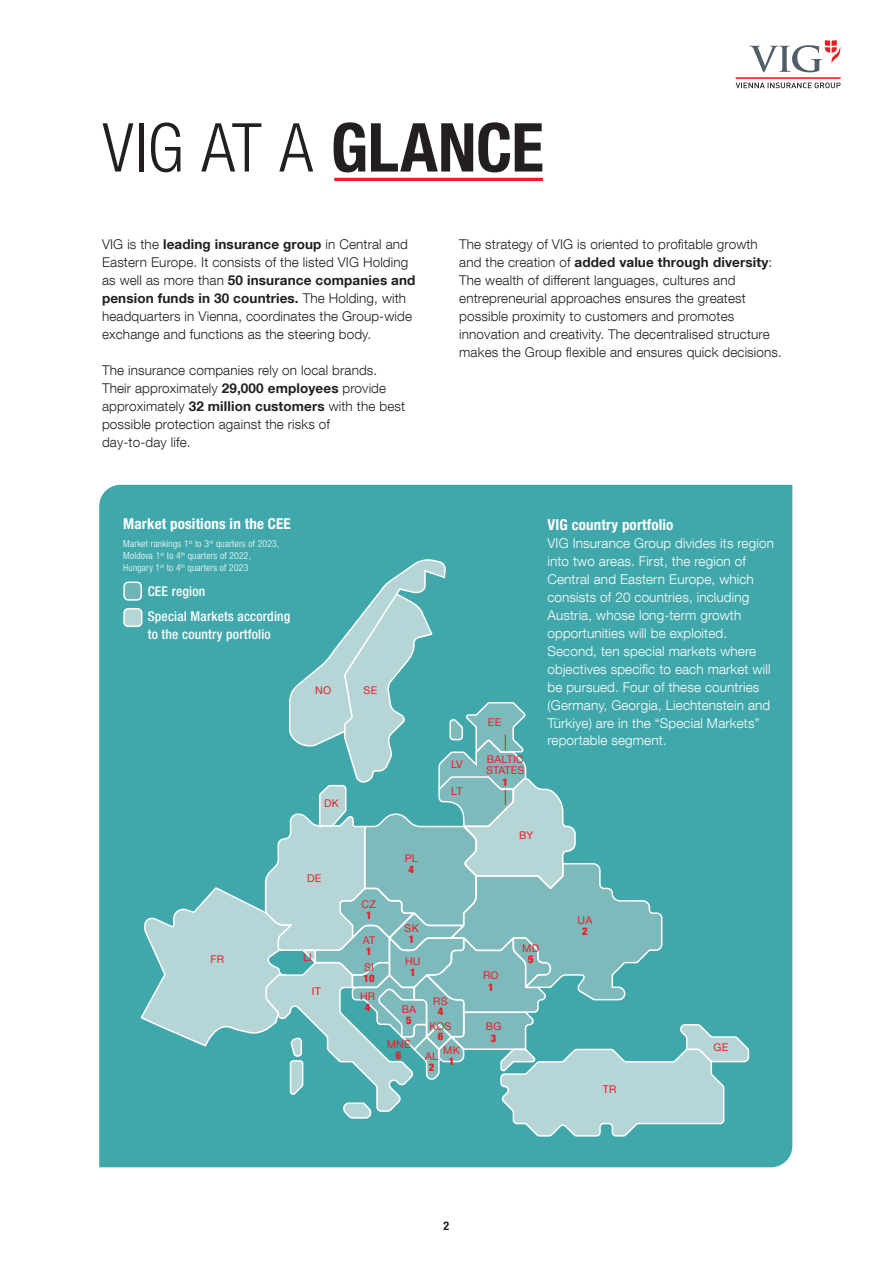
<style>
.page{position:relative;width:893px;height:1263px;background:#fff}
.page>*{position:absolute;margin:0;border:0;box-sizing:border-box;transform-origin:0 0}
.t1{font:300 condensed 67.5px "Helvetica Neue LT Com";color:#231f20}
.t2{font:700 condensed 15px "Helvetica Neue LT Com";letter-spacing:.01em;color:#fff}
.t3{font:300 13.5px/18px "Helvetica Neue LT Com";letter-spacing:.01em;color:#231f20}
.t4{font:300 13.5px/18px "Helvetica Neue LT Com";letter-spacing:.01em;color:#fff}
.t5{font:500 condensed 13.5px/25.3px "Helvetica Neue LT Com";letter-spacing:.015em;color:#fff}
.t6{font:700 condensed 12px "Helvetica Neue LT Com";color:#231f20}
.t7{font:10.65px/11.4px "Helvetica Neue LT Com";letter-spacing:.02em;color:#ec1d26}
.t8{font:900 condensed 10.65px "Helvetica Neue LT Com";color:#ec1d26}
.t9{font:300 condensed 9.6px/12px "Helvetica Neue LT Com";letter-spacing:.02em;color:#fff}
.s1{font-weight:700}
</style>
<div class="page">
<div style="left:99px;top:485px;width:693px;height:682px;background:#40a7aa"></div>
<hr style="left:334px;top:178px;width:209px;height:3px;background:#ec1d26">
<div style="left:124px;top:582px;width:17px;height:18px;background:#6fb4b6;border-radius:4px"></div>
<div style="left:123px;top:581px;width:19px;height:20px;border:2px solid #fff;border-radius:4px"></div>
<div style="left:124px;top:609px;width:18px;height:17px;background:#b5d5d7;border-radius:4px"></div>
<div style="left:123px;top:608px;width:19px;height:19px;border:2px solid #fff;border-radius:4px"></div>
<svg style="left:141px;top:557px;width:609px;height:580px;background:#65b5b7"></svg>
<hr style="left:736px;top:77px;width:105px;height:2px;background:#ee1d23">
<svg style="left:736px;top:83px;width:105px;height:5px"></svg>
<svg style="left:749px;top:40px;width:91px;height:32px"></svg>
<h1 class="t1" style="left:102px;top:109px;width:443px">VIG AT A <span class="s1">GLANCE</span></h1>
<p class="t3" style="left:102px;top:235px;width:315px">VIG is the <span class="s1">leading insurance group</span> in Central and Eastern Europe. It consists of the listed VIG Holding as well as more than <span class="s1">50 insurance companies and pension funds in 30 countries.</span> The Holding, with headquarters in Vienna, coordinates the Group-wide exchange and functions as the steering body.</p>
<p class="t3" style="left:102px;top:361px;width:305px">The insurance companies rely on local brands.<br>Their approximately <span class="s1">29,000 employees</span> provide approximately <span class="s1">32 million customers</span> with the best possible protection against the risks of<br>day-to-day life.</p>
<p class="t2" style="left:123px;top:515px;width:169px">Market positions in the CEE</p>
<p class="t9" style="left:123px;top:537px;width:158px">Market rankings 1<sup>st</sup> to 3<sup>rd</sup> quarters of 2023,<br>Moldova 1<sup>st</sup> to 4<sup>th</sup> quarters of 2022,<br>Hungary 1<sup>st</sup> to 4<sup>th</sup> quarters of 2023</p>
<p class="t5" style="left:148px;top:578px;width:144px">CEE region<br>Special Markets according</p>
<p class="t5" style="left:148px;top:622px;width:125px">to the country portfolio</p>
<p class="t7" style="left:315px;top:685px;width:17px">NO</p>
<p class="t7" style="left:364px;top:685px;width:15px">SE</p>
<p class="t7" style="left:324px;top:797px;width:16px">DK</p>
<p class="t7" style="left:307px;top:873px;width:16px">DE</p>
<p class="t7" style="left:405px;top:852px;width:15px">PL</p>
<p class="t8" style="left:409px;top:863px;width:7px">4</p>
<p class="t3" style="left:459px;top:235px;width:324px">The strategy of VIG is oriented to profitable growth and the creation of <span class="s1">added value through diversity</span>:<br>The wealth of different languages, cultures and entrepreneurial approaches ensures the greatest possible proximity to customers and promotes innovation and creativity. The decentralised structure makes the Group flexible and ensures quick decisions.</p>
<p class="t7" style="left:451px;top:759px;width:13px">LV</p>
<p class="t7" style="left:451px;top:785px;width:13px">LT</p>
<p class="t7" style="left:488px;top:717px;width:15px">EE</p>
<p class="t7" style="left:486px;top:753px;width:40px">BALTIC<br>STATES</p>
<p class="t8" style="left:503px;top:775px;width:7px">1</p>
<p class="t2" style="left:547px;top:515px;width:127px">VIG country portfolio</p>
<p class="t4" style="left:547px;top:533px;width:228px">VIG Insurance Group divides its region into two areas. First, the region of Central and Eastern Europe, which consists of 20 countries, including Austria, whose long-term growth opportunities will be exploited.<br>Second, ten special markets where objectives specific to each market will be pursued. Four of these countries (Germany, Georgia, Liechtenstein and Türkiye) are in the “Special Markets” reportable segment.</p>
<p class="t7" style="left:519px;top:829px;width:16px">BY</p>
<p class="t7" style="left:211px;top:953px;width:15px">FR</p>
<p class="t7" style="left:303px;top:951px;width:10px">LI</p>
<p class="t7" style="left:312px;top:985px;width:11px">IT</p>
<p class="t7" style="left:362px;top:898px;width:16px">CZ</p>
<p class="t8" style="left:366px;top:909px;width:7px">1</p>
<p class="t7" style="left:363px;top:934px;width:14px">AT</p>
<p class="t8" style="left:366px;top:945px;width:7px">1</p>
<p class="t7" style="left:364px;top:961px;width:11px">SI</p>
<p class="t8" style="left:363px;top:972px;width:13px">10</p>
<p class="t7" style="left:360px;top:990px;width:17px">HR</p>
<p class="t8" style="left:365px;top:1001px;width:7px">4</p>
<p class="t7" style="left:405px;top:922px;width:16px">SK</p>
<p class="t8" style="left:409px;top:933px;width:7px">1</p>
<p class="t7" style="left:405px;top:955px;width:17px">HU</p>
<p class="t8" style="left:410px;top:965px;width:7px">1</p>
<p class="t7" style="left:433px;top:995px;width:16px">RS</p>
<p class="t7" style="left:402px;top:1003px;width:16px">BA</p>
<p class="t8" style="left:438px;top:1005px;width:7px">4</p>
<p class="t8" style="left:406px;top:1013px;width:7px">5</p>
<p class="t7" style="left:387px;top:1038px;width:25px">MNE</p>
<p class="t8" style="left:396px;top:1049px;width:7px">6</p>
<p class="t7" style="left:425px;top:1050px;width:15px">AL</p>
<p class="t8" style="left:429px;top:1061px;width:7px">2</p>
<p class="t7" style="left:429px;top:1020px;width:23px">KOS</p>
<p class="t8" style="left:438px;top:1029px;width:7px">6</p>
<p class="t7" style="left:443px;top:1044px;width:18px">MK</p>
<p class="t8" style="left:449px;top:1055px;width:7px">1</p>
<p class="t7" style="left:483px;top:970px;width:17px">RO</p>
<p class="t8" style="left:488px;top:981px;width:7px">1</p>
<p class="t7" style="left:486px;top:1020px;width:17px">BG</p>
<p class="t8" style="left:491px;top:1031px;width:7px">3</p>
<p class="t7" style="left:522px;top:942px;width:18px">MD</p>
<p class="t8" style="left:528px;top:953px;width:7px">5</p>
<p class="t7" style="left:578px;top:914px;width:16px">UA</p>
<p class="t8" style="left:582px;top:925px;width:7px">2</p>
<p class="t7" style="left:603px;top:1083px;width:15px">TR</p>
<p class="t6" style="left:444px;top:1218px;width:7px">2</p>
<p class="t7" style="left:713px;top:1041px;width:16px">GE</p>
</div>
